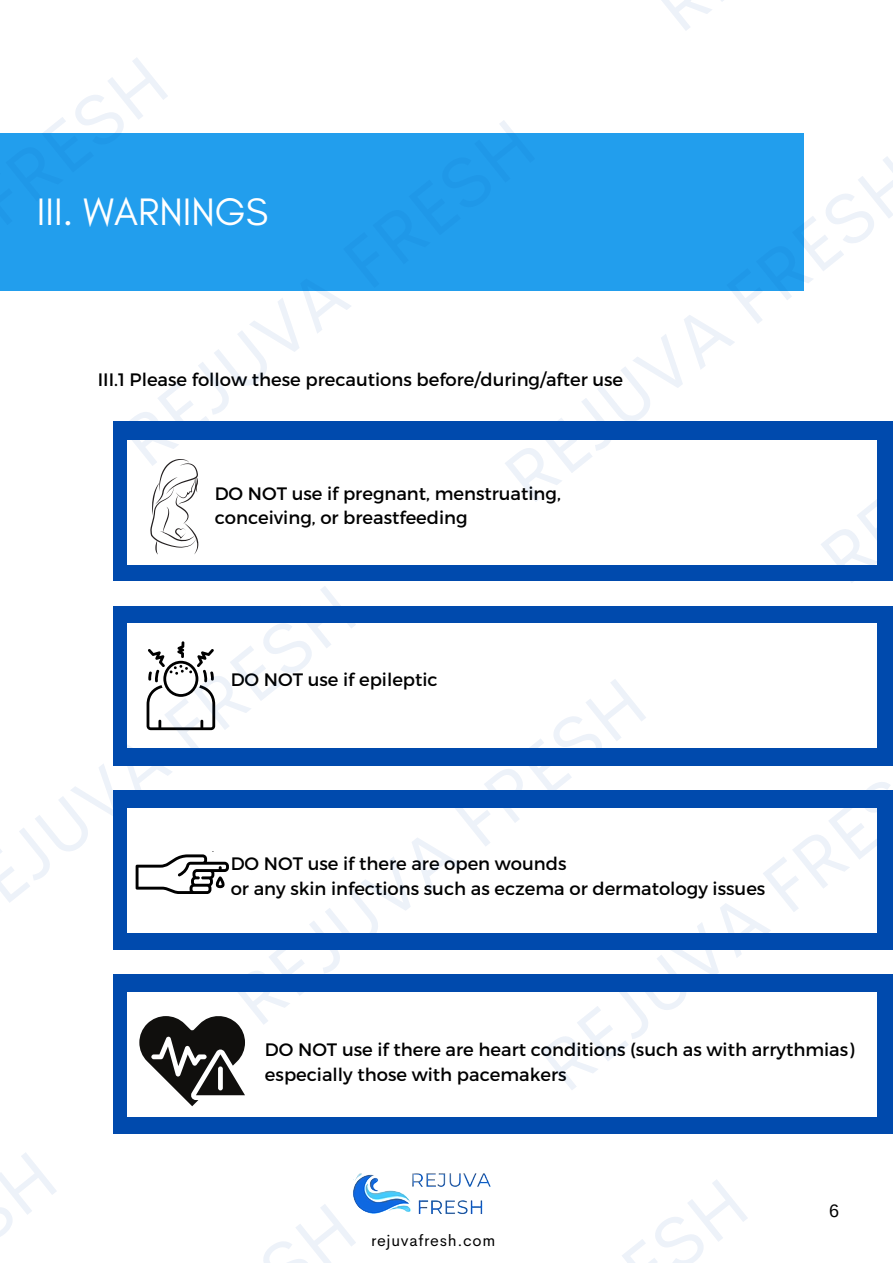
<style>
.page{position:relative;width:893px;height:1264px;background:#fff}
.page>*{position:absolute;margin:0;border:0;box-sizing:border-box;transform-origin:0 0}
.t1{font:39px "Glacial Indifference";color:#fff}
.t2{font:18px "Montserrat";color:#000}
.t3{font:18px "Arimo";color:#000}
.t4{font:15.9px "Cerebri Sans";letter-spacing:.045em;color:#000}
</style>
<div class="page">
<div style="left:0;top:133px;width:803px;height:157px;background:#229eed"></div>
<div style="left:113px;top:421px;width:779px;height:159px;background:#004aad"></div>
<div style="left:127px;top:440px;width:749px;height:124px;background:#fff"></div>
<div style="left:113px;top:606px;width:779px;height:159px;background:#004aad"></div>
<div style="left:127px;top:623px;width:749px;height:124px;background:#fff"></div>
<div style="left:113px;top:790px;width:779px;height:159px;background:#004aad"></div>
<div style="left:127px;top:808px;width:749px;height:124px;background:#fff"></div>
<img style="left:353px;top:1173px;width:138px;height:41px">
<svg style="left:150px;top:459px;width:48px;height:95px"></svg>
<svg style="left:146px;top:641px;width:69px;height:89px"></svg>
<svg style="left:136px;top:854px;width:93px;height:39px"></svg>
<div style="left:113px;top:974px;width:779px;height:159px;background:#004aad"></div>
<div style="left:127px;top:991px;width:749px;height:125px;background:#fff"></div>
<svg style="left:139px;top:1016px;width:106px;height:90px"></svg>
<p class="t1" style="left:37px;top:188px;width:233px">III. WARNINGS</p>
<p class="t2" style="left:98px;top:367px;width:527px">III.1 Please follow these precautions before/during/after use</p>
<p class="t2" style="left:215px;top:481px;width:348px">DO NOT use if pregnant, menstruating,</p>
<p class="t2" style="left:215px;top:506px;width:254px">conceiving, or breastfeeding</p>
<p class="t2" style="left:231px;top:668px;width:208px">DO NOT use if epileptic</p>
<p class="t2" style="left:231px;top:852px;width:337px">DO NOT use if there are open wounds</p>
<p class="t2" style="left:231px;top:876px;width:536px">or any skin infections such as eczema or dermatology issues</p>
<p class="t2" style="left:265px;top:1037px;width:591px">DO NOT use if there are heart conditions (such as with arrythmias)</p>
<p class="t2" style="left:265px;top:1062px;width:303px">especially those with pacemakers</p>
<p class="t4" style="left:371px;top:1230px;width:126px">rejuvafresh.com</p>
<p class="t3" style="left:829px;top:1200px;width:11px">6</p>
</div>
